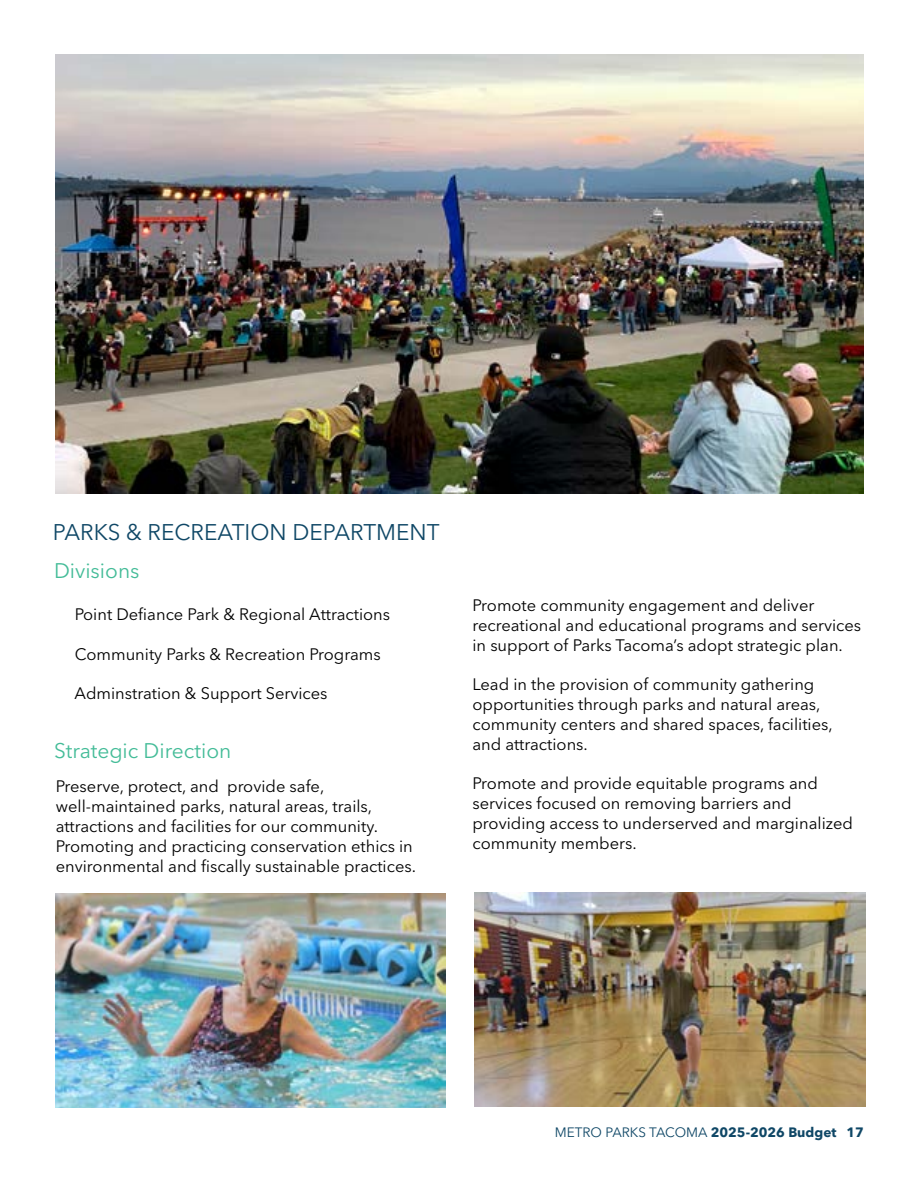
<style>
.page{position:relative;width:918px;height:1188px;background:#fff}
.page>*{position:absolute;margin:0;border:0;box-sizing:border-box;transform-origin:0 0}
.t1{font:22.5px "Avenir Next LT Pro";color:#0f4766}
.t2{font:21px "Avenir Next LT Pro";color:#44bc98}
.t3{font:16.5px/19.8px "Avenir Next LT Pro";color:#000}
.t4{font:700 13.5px "Avenir Next LT Pro";color:#0f4766}
.s1{font-weight:400}
</style>
<div class="page">
<img style="left:56px;top:54px;width:808px;height:440px">
<img style="left:474px;top:893px;width:392px;height:214px">
<img style="left:56px;top:893px;width:390px;height:214px">
<h1 class="t1" style="left:53px;top:519px;width:388px">PARKS &amp; RECREATION DEPARTMENT</h1>
<p class="t2" style="left:54px;top:558px;width:87px">Divisions</p>
<p class="t3" style="left:75px;top:605px;width:317px">Point Defiance Park &amp; Regional Attractions</p>
<p class="t3" style="left:75px;top:644px;width:307px">Community Parks &amp; Recreation Programs</p>
<p class="t3" style="left:75px;top:684px;width:255px">Adminstration &amp; Support Services</p>
<p class="t2" style="left:54px;top:738px;width:179px">Strategic Direction</p>
<p class="t3" style="left:56px;top:777px;width:362px">Preserve, protect, and provide safe, well-maintained parks, natural areas, trails, attractions and facilities for our community.<br>Promoting and practicing conservation ethics in environmental and fiscally sustainable practices.</p>
<p class="t3" style="left:472px;top:595px;width:390px">Promote community engagement and deliver recreational and educational programs and services in support of Parks Tacoma’s adopt strategic plan.</p>
<p class="t3" style="left:472px;top:674px;width:362px">Lead in the provision of community gathering opportunities through parks and natural areas, community centers and shared spaces, facilities, and attractions.</p>
<p class="t3" style="left:472px;top:773px;width:382px">Promote and provide equitable programs and services focused on removing barriers and providing access to underserved and marginalized community members.</p>
<p class="t4" style="left:555px;top:1124px;width:311px"><span class="s1">METRO PARKS TACOMA</span> 2025-2026 Budget 17</p>
</div>
